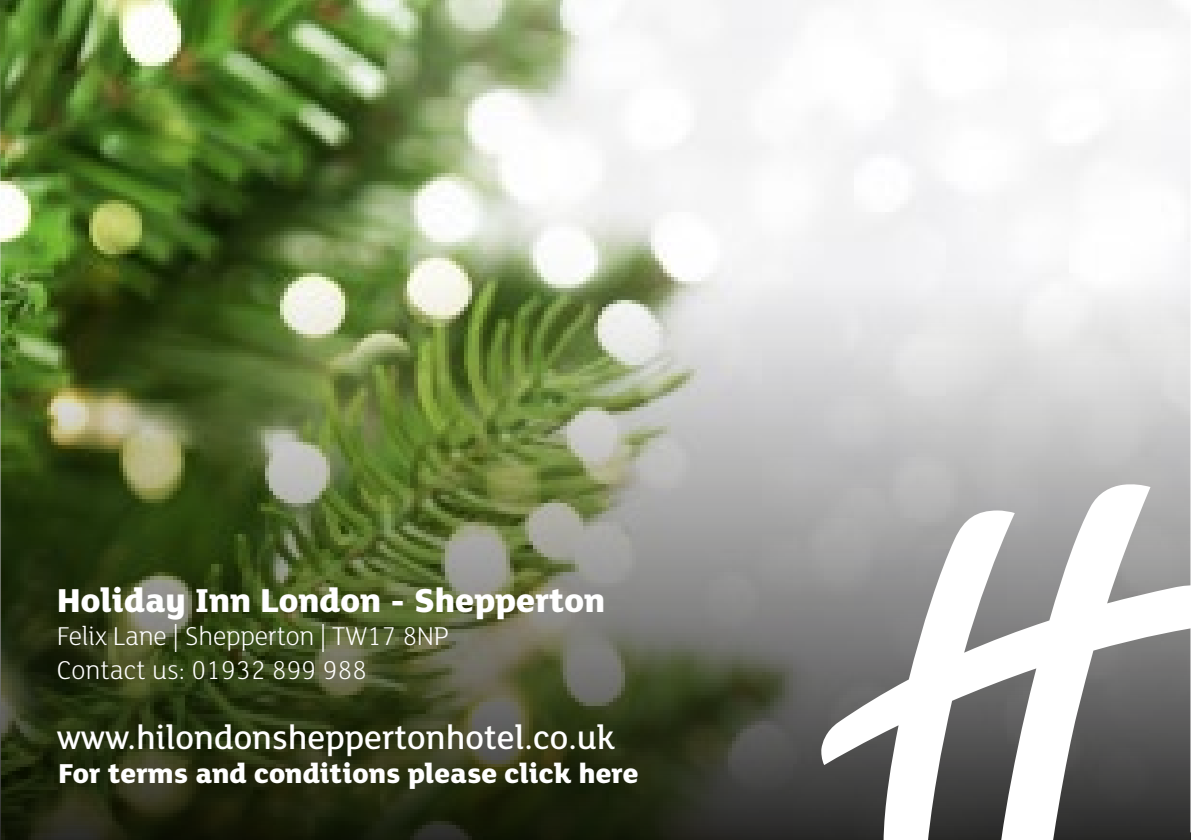
<style>
.page{position:relative;width:1191px;height:840px;background:#fff}
.page>*{position:absolute;margin:0;border:0;box-sizing:border-box;transform-origin:0 0}
.t1{font:500 36px "FS Lola";color:#fff}
.t2{font:800 36px "FS Lola";color:#fff}
.t3{font:800 29.8px "FS Lola";color:#fff}
.t4{font:300 28px/33.6px "FS Lola";letter-spacing:-.01em;color:#fff}
</style>
<div class="page">
<img style="left:0;top:0;width:1190px;height:278px">
<img style="left:0;top:278px;width:1190px;height:561px">
<svg style="left:821px;top:483px;width:370px;height:356px"></svg>
<hr style="left:1190px;top:0;width:1px;height:831px;background:#fff">
<p class="t2" style="left:57px;top:574px;width:550px">Holiday Inn London - Shepperton</p>
<p class="t4" style="left:57px;top:618px;width:394px">Felix Lane | Shepperton | TW17 8NP<br>Contact us: 01932 899 988</p>
<p class="t1" style="left:57px;top:713px;width:560px">www.hilondonsheppertonhotel.co.uk</p>
<p class="t3" style="left:58px;top:752px;width:582px">For terms and conditions please click here</p>
</div>
